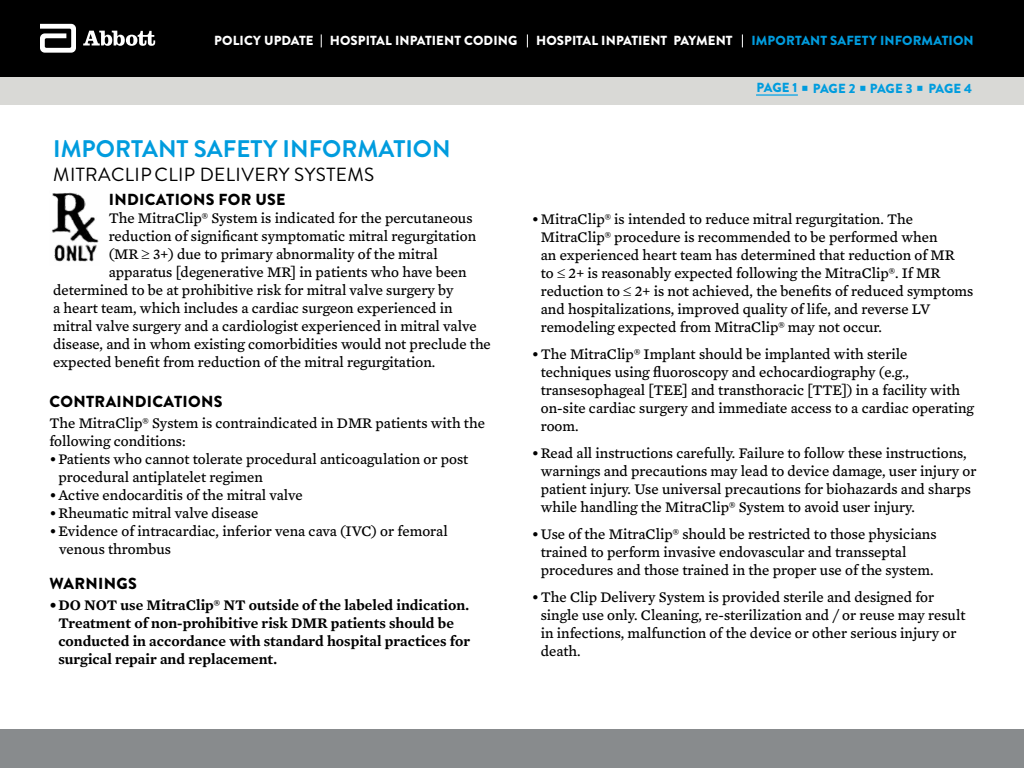
<style>
.page{position:relative;width:1024px;height:768px;background:#fff}
.page>*{position:absolute;margin:0;border:0;box-sizing:border-box;transform-origin:0 0}
.t1{font:700 24px "Brandon Grotesque";color:#009cde}
.t2{font:19px "Brandon Grotesque";letter-spacing:.02em;color:#000}
.t3{font:900 16px "Brandon Grotesque";letter-spacing:.02em;color:#000}
.t4{font:15px/18px "Mercury Text G4";color:#000}
.t5{font:600 15px/18px "Mercury Text G4";color:#000}
.t6{font:900 13.15px "Brandon Grotesque";letter-spacing:.005em;color:#fff}
.t7{font:900 13.15px "Brandon Grotesque";letter-spacing:.005em;color:#009cde}
.t8{font:900 13.15px "Brandon Grotesque";letter-spacing:-.02em;color:#009cde}
</style>
<div class="page">
<div style="left:0;top:730px;width:1024px;height:38px;background:#888b8d"></div>
<div style="left:0;top:76px;width:1024px;height:29px;background:#d9d9d6"></div>
<div style="left:0;top:0;width:1024px;height:76px;background:#000"></div>
<svg style="left:40px;top:24px;width:36px;height:29px"></svg>
<svg style="left:83px;top:31px;width:72px;height:15px"></svg>
<svg style="left:742px;top:34px;width:1px;height:13px"></svg>
<svg style="left:527px;top:34px;width:1px;height:13px"></svg>
<svg style="left:321px;top:34px;width:1px;height:13px"></svg>
<hr style="left:756px;top:94px;width:42px;height:2px;background:#26abe3">
<img style="left:52px;top:192px;width:47px;height:70px">
<p class="t6" style="left:214px;top:31px;width:305px">POLICY UPDATE HOSPITAL INPATIENT CODING</p>
<p class="t6" style="left:536px;top:31px;width:198px">HOSPITAL INPATIENT PAYMENT</p>
<p class="t7" style="left:752px;top:31px;width:224px">IMPORTANT SAFETY INFORMATION</p>
<h1 class="t1" style="left:53px;top:132px;width:399px">IMPORTANT SAFETY INFORMATION</h1>
<p class="t2" style="left:53px;top:162px;width:323px">MITRACLIP CLIP DELIVERY SYSTEMS</p>
<p class="t3" style="left:109px;top:188px;width:178px">INDICATIONS FOR USE</p>
<p class="t4" style="left:109px;top:208px;width:365px">The MitraClip® System is indicated for the percutaneous</p>
<p class="t4" style="left:109px;top:226px;width:369px">reduction of significant symptomatic mitral regurgitation</p>
<p class="t4" style="left:109px;top:244px;width:330px">(MR ≥ 3+) due to primary abnormality of the mitral</p>
<p class="t4" style="left:109px;top:262px;width:359px">apparatus [degenerative MR] in patients who have been</p>
<p class="t4" style="left:53px;top:280px;width:402px">determined to be at prohibitive risk for mitral valve surgery by</p>
<p class="t4" style="left:53px;top:298px;width:401px">a heart team, which includes a cardiac surgeon experienced in</p>
<p class="t4" style="left:53px;top:316px;width:425px">mitral valve surgery and a cardiologist experienced in mitral valve</p>
<p class="t4" style="left:53px;top:334px;width:439px">disease, and in whom existing comorbidities would not preclude the</p>
<p class="t4" style="left:53px;top:352px;width:384px">expected benefit from reduction of the mitral regurgitation.</p>
<p class="t3" style="left:50px;top:390px;width:174px">CONTRAINDICATIONS</p>
<p class="t4" style="left:49px;top:413px;width:437px">The MitraClip® System is contraindicated in DMR patients with the following conditions:</p>
<p class="t4" style="left:58px;top:449px;width:411px;text-indent:-9px">•Patients who cannot tolerate procedural anticoagulation or post procedural antiplatelet regimen</p>
<p class="t4" style="left:49px;top:485px;width:255px">•Active endocarditis of the mitral valve</p>
<p class="t4" style="left:49px;top:503px;width:210px">•Rheumatic mitral valve disease</p>
<p class="t4" style="left:59px;top:521px;width:390px;text-indent:-10px">•Evidence of intracardiac, inferior vena cava (IVC) or femoral venous thrombus</p>
<p class="t3" style="left:50px;top:572px;width:89px">WARNINGS</p>
<p class="t5" style="left:58px;top:595px;width:413px;text-indent:-9px">•DO NOT use MitraClip® NT outside of the labeled indication.<br>Treatment of non-prohibitive risk DMR patients should be conducted in accordance with standard hospital practices for surgical repair and replacement.</p>
<p class="t8" style="left:757px;top:79px;width:217px">PAGE 1 PAGE 2 PAGE 3 PAGE 4</p>
<p class="t4" style="left:541px;top:209px;width:434px;text-indent:-9px">•MitraClip® is intended to reduce mitral regurgitation. The MitraClip® procedure is recommended to be performed when<br>an experienced heart team has determined that reduction of MR<br>to ≤ 2+ is reasonably expected following the MitraClip®. If MR reduction to ≤ 2+ is not achieved, the benefits of reduced symptoms and hospitalizations, improved quality of life, and reverse LV remodeling expected from MitraClip® may not occur.</p>
<p class="t4" style="left:541px;top:344px;width:435px;text-indent:-9px">•The MitraClip® Implant should be implanted with sterile techniques using fluoroscopy and echocardiography (e.g., transesophageal [TEE] and transthoracic [TTE]) in a facility with on-site cardiac surgery and immediate access to a cardiac operating room.</p>
<p class="t4" style="left:541px;top:443px;width:437px;text-indent:-9px">•Read all instructions carefully. Failure to follow these instructions, warnings and precautions may lead to device damage, user injury or patient injury. Use universal precautions for biohazards and sharps while handling the MitraClip® System to avoid user injury.</p>
<p class="t4" style="left:541px;top:524px;width:397px;text-indent:-9px">•Use of the MitraClip® should be restricted to those physicians trained to perform invasive endovascular and transseptal procedures and those trained in the proper use of the system.</p>
<p class="t4" style="left:541px;top:587px;width:426px;text-indent:-9px">•The Clip Delivery System is provided sterile and designed for single use only. Cleaning, re-sterilization and / or reuse may result in infections, malfunction of the device or other serious injury or death.</p>
</div>
